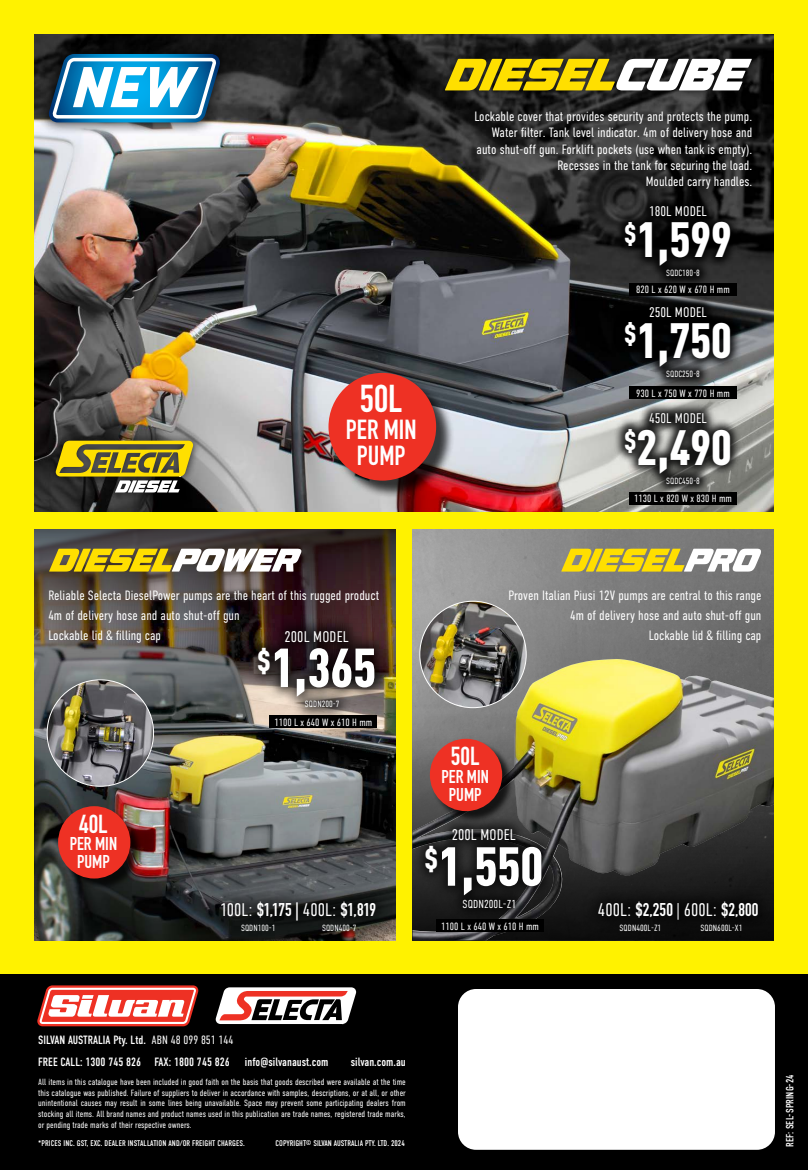
<style>
.page{position:relative;width:808px;height:1170px;background:#fff}
.page>*{position:absolute;margin:0;border:0;box-sizing:border-box;transform-origin:0 0}
.t1{font:900 condensed 54px "DIN Pro";color:#fff}
.t2{font:900 condensed 48.9px "DIN Pro";color:#fff}
.t3{font:700 38.25px "DIN Condensed";color:#fff}
.t4{font:700 27.15px/26.5px "DIN Condensed";color:#fff;text-align:center}
.t5{font:700 25.65px "DIN Condensed";color:#fff}
.t6{font:700 18.3px/17.9px "DIN Condensed";color:#fff;text-align:center}
.t7{font:700 18.15px "DIN Condensed";letter-spacing:.005em;color:#fff}
.t8{font:800 17.25px/19.2px "DIN2014";color:#fff}
.t9{font:800 15.45px/20.5px "DIN2014";color:#fff}
.t10{font:300 15.45px "DIN Condensed";letter-spacing:.01em;color:#fff}
.t11{font:300 13.95px "DIN Condensed";letter-spacing:.01em;color:#fff}
.t12{font:300 13.5px/20.4px "DIN Condensed";color:#fff;text-align:right}
.t13{font:12px/21.8px "DIN Condensed";color:#fff}
.t14{font:300 11.55px "DIN Condensed";letter-spacing:.005em;color:#fff}
.t15{font:300 10.5px "DIN Condensed";color:#fff}
.t16{font:10.5px "DIN Condensed";letter-spacing:.01em;color:#fff}
.t17{font:300 9px/10.8px "DIN Condensed";color:#fff;text-align:justify}
.t18{font:8.25px "DIN Condensed";letter-spacing:.01em;color:#fff}
.s1{font-weight:300}
.s2{font-weight:400}
</style>
<div class="page">
<div style="left:0;top:0;width:808px;height:974px;background:#fff200"></div>
<svg style="left:412px;top:529px;width:362px;height:130px;background:#838382"></svg>
<img style="left:34px;top:529px;width:362px;height:411px">
<img style="left:34px;top:34px;width:740px;height:477px">
<div style="left:0;top:974px;width:808px;height:195px;background:#000"></div>
<svg style="left:37px;top:985px;width:161px;height:41px;background:#e47f78"></svg>
<svg style="left:216px;top:987px;width:140px;height:36px"></svg>
<div style="left:458px;top:988px;width:317px;height:161px;background:#fff;border-radius:18px"></div>
<div style="left:331px;top:375px;width:123px;height:124px;background:#000;opacity:.75"></div>
<div style="left:328px;top:373px;width:108px;height:107px;background:#ee3124;border-radius:50%"></div>
<div style="left:35px;top:40px;width:198px;height:96px;background:#000;opacity:.75"></div>
<svg style="left:49px;top:54px;width:171px;height:68px;background:#60a6c9"></svg>
<div style="left:437px;top:51px;width:322px;height:48px;background:#000;opacity:.75"></div>
<svg style="left:445px;top:59px;width:307px;height:31px;background:#bdb057"></svg>
<div style="left:613px;top:194px;width:129px;height:94px;background:#000;opacity:.87"></div>
<div style="left:613px;top:295px;width:129px;height:94px;background:#000;opacity:.87"></div>
<div style="left:613px;top:401px;width:129px;height:94px;background:#000;opacity:.87"></div>
<svg style="left:561px;top:548px;width:199px;height:23px;background:#d6c867"></svg>
<div style="left:204px;top:884px;width:189px;height:54px;background:#000;opacity:.75"></div>
<img style="left:412px;top:659px;width:362px;height:281px">
<div style="left:581px;top:884px;width:195px;height:53px;background:#000;opacity:.75"></div>
<img style="left:47px;top:679px;width:107px;height:107px;border-radius:53px">
<img style="left:420px;top:601px;width:106px;height:106px;border-radius:53px">
<div style="left:412px;top:815px;width:143px;height:106px;background:#000;opacity:.73"></div>
<div style="left:432px;top:740px;width:83px;height:83px;background:#000;opacity:.75"></div>
<div style="left:430px;top:738px;width:72px;height:73px;background:#ee3124;border-radius:50%"></div>
<div style="left:60px;top:807px;width:83px;height:84px;background:#000;opacity:.75"></div>
<div style="left:58px;top:806px;width:72px;height:72px;background:#ee3124;border-radius:50%"></div>
<div style="left:48px;top:432px;width:153px;height:68px;background:#000;opacity:.75"></div>
<svg style="left:56px;top:440px;width:137px;height:52px;background:#8f8430"></svg>
<svg style="left:34px;top:529px;width:361px;height:104px;background:#483b36"></svg>
<div style="left:436px;top:919px;width:108px;height:13px;background:#000"></div>
<div style="left:245px;top:617px;width:143px;height:103px;background:#000;opacity:.73"></div>
<svg style="left:49px;top:548px;width:252px;height:23px;background:#c5b769"></svg>
<div style="left:270px;top:715px;width:107px;height:12px;background:#000"></div>
<div style="left:629px;top:386px;width:108px;height:13px;background:#000"></div>
<div style="left:629px;top:492px;width:108px;height:12px;background:#000"></div>
<div style="left:629px;top:283px;width:108px;height:12px;background:#000"></div>
<h3 class="t3" style="left:360px;top:376px;width:44px">50L</h3>
<h3 class="t4" style="left:346px;top:416px;width:72px">PER MIN<br>PUMP</h3>
<p class="t12" style="left:474px;top:109px;width:279px;line-height:16.2px">Lockable cover that provides security and protects the pump.<br>Water filter. Tank level indicator. 4m of delivery hose and auto shut-off gun. Forklift pockets (use when tank is empty).<br>Recesses in the tank for securing the load.<br>Moulded carry handles.</p>
<h3 class="t11" style="left:649px;top:204px;width:59px">180L MODEL</h3>
<h2 class="t2" style="left:624px;top:202px;width:109px"><sup>$</sup>1,599</h2>
<p class="t17" style="left:666px;top:268px;width:35px">SQDC180-8</p>
<h3 class="t11" style="left:649px;top:304px;width:59px">250L MODEL</h3>
<h2 class="t2" style="left:624px;top:302px;width:109px"><sup>$</sup>1,750</h2>
<p class="t17" style="left:666px;top:368px;width:35px">SQDC250-8</p>
<h3 class="t11" style="left:649px;top:410px;width:59px">450L MODEL</h3>
<h2 class="t2" style="left:624px;top:409px;width:109px"><sup>$</sup>2,490</h2>
<p class="t17" style="left:666px;top:475px;width:35px">SQDC450-8</p>
<p class="t15" style="left:636px;top:284px;width:95px">820 L x 620 W x 670 H mm</p>
<p class="t15" style="left:636px;top:387px;width:95px">930 L x 750 W x 770 H mm</p>
<p class="t15" style="left:634px;top:492px;width:99px">1130 L x 820 W x 830 H mm</p>
<h3 class="t12" style="left:48px;top:584px;width:332px;text-align:left">Reliable Selecta DieselPower pumps are the heart of this rugged product<br>4m of delivery hose and auto shut-off gun<br>Lockable lid &amp; filling cap</h3>
<h3 class="t10" style="left:285px;top:627px;width:66px">200L MODEL</h3>
<h1 class="t1" style="left:257px;top:625px;width:120px"><sup>$</sup>1,365</h1>
<p class="t17" style="left:305px;top:698px;width:36px">SQDN200-7</p>
<p class="t15" style="left:274px;top:716px;width:99px">1100 L x 640 W x 610 H mm</p>
<h3 class="t12" style="left:508px;top:584px;width:255px">Proven Italian Piusi 12V pumps are central to this range<br>4m of delivery hose and auto shut-off gun<br>Lockable lid &amp; filling cap</h3>
<h3 class="t5" style="left:451px;top:741px;width:30px">50L</h3>
<h3 class="t6" style="left:441px;top:767px;width:49px">PER MIN<br>PUMP</h3>
<h3 class="t5" style="left:79px;top:808px;width:30px">40L</h3>
<h3 class="t6" style="left:70px;top:835px;width:49px">PER MIN<br>PUMP</h3>
<h3 class="t10" style="left:452px;top:826px;width:66px">200L MODEL</h3>
<h1 class="t1" style="left:424px;top:824px;width:120px"><sup>$</sup>1,550</h1>
<p class="t14" style="left:462px;top:897px;width:55px">SQDN200L-Z1</p>
<h3 class="t7" style="left:220px;top:899px;width:158px"><span class="s1">100L:</span> $1,175 | <span class="s1">400L:</span> $1,819</h3>
<h3 class="t7" style="left:598px;top:899px;width:162px"><span class="s1">400L:</span> $2,250 <span class="s1">| 600L:</span> $2,800</h3>
<p class="t17" style="left:241px;top:922px;width:36px">SQDN100-1</p>
<p class="t17" style="left:322px;top:922px;width:36px">SQDN400-7</p>
<p class="t15" style="left:441px;top:920px;width:99px">1100 L x 640 W x 610 H mm</p>
<p class="t17" style="left:619px;top:922px;width:43px">SQDN400L-Z1</p>
<p class="t17" style="left:700px;top:922px;width:43px">SQDN600L-X1</p>
<h3 class="t13" style="left:38px;top:1029px;width:197px">SILVAN AUSTRALIA Pty. Ltd. <span class="s1">ABN 48 099 851 144<br></span>FREE CALL: 1300 745 826 FAX: 1800 745 826</h3>
<h3 class="t13" style="left:245px;top:1051px;width:85px">info@silvanaust.com</h3>
<h3 class="t13" style="left:351px;top:1051px;width:57px">silvan.com.au</h3>
<p class="t17" style="left:38px;top:1076px;width:369px">All items in this catalogue have been included in good faith on the basis that goods described were available at the time this catalogue was published. Failure of suppliers to deliver in accordance with samples, descriptions, or at all, or other unintentional causes may result in some lines being unavailable. Space may prevent some participating dealers from stocking all items. All brand names and product names used in this publication are trade names, registered trade marks, or pending trade marks of their respective owners.</p>
<p class="t18" style="left:38px;top:1138px;width:208px">*PRICES INC. GST, EXC. DEALER INSTALLATION AND/OR FREIGHT CHARGES.</p>
<p class="t18" style="left:276px;top:1138px;width:131px">COPYRIGHT© SILVAN AUSTRALIA PTY. LTD. 2024</p>
<h3 class="t9" style="left:254px;top:1112px;width:185px"><span class="s2">Call</span> 1300 SILVAN (745 826) <span class="s2">or visit</span> SILVAN.COM.AU</h3>
<h3 class="t8" style="left:55px;top:1113px;width:61px">Connect with us</h3>
<p class="t16" style="left:784px;top:1146px;width:74px;rotate:-90deg">REF: SEL-SPRING-24</p>
</div>
